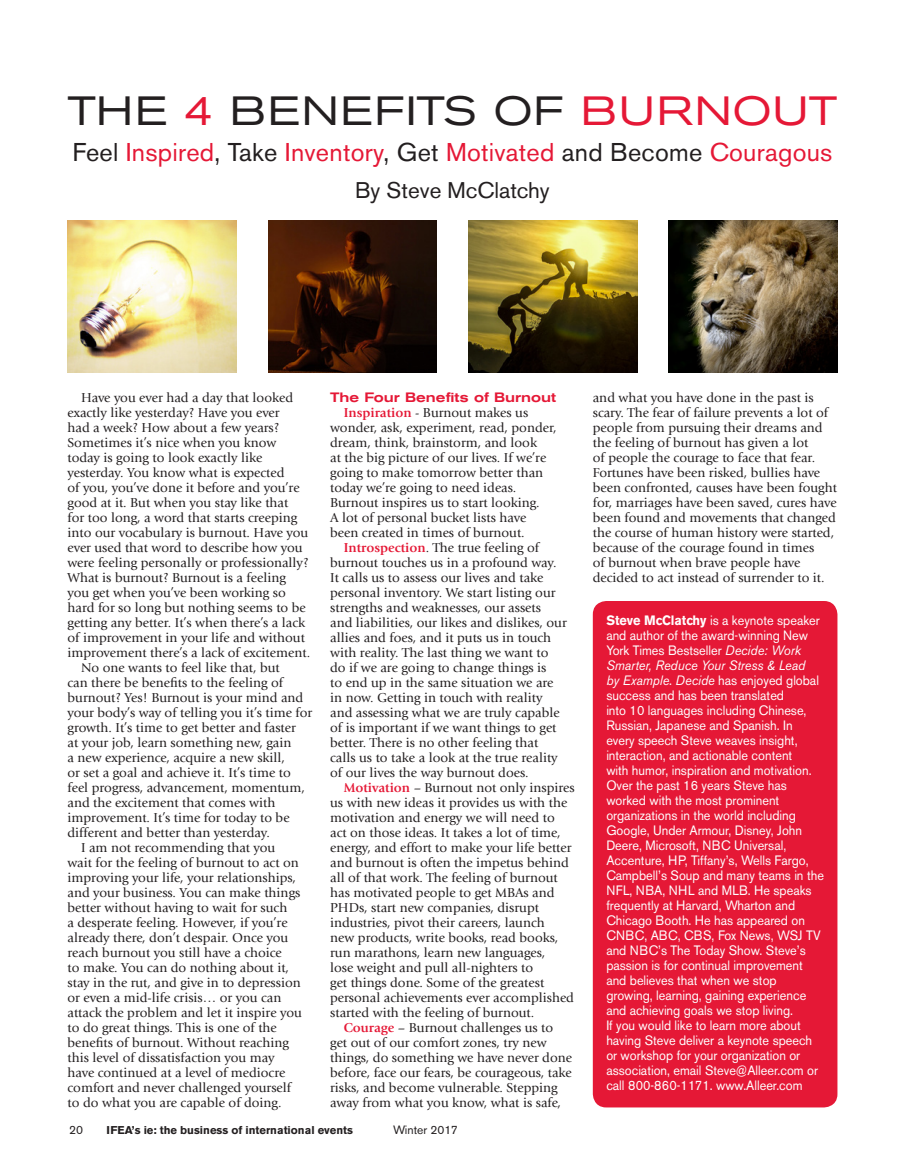
<style>
.page{position:relative;width:905px;height:1175px;background:#fff}
.page>*{position:absolute;margin:0;border:0;box-sizing:border-box;transform-origin:0 0}
.t1{font:expanded 40.5px "Akzidenz Grotesk BE";letter-spacing:.03em;color:#231f20}
.t2{font:25.5px "Akzidenz Grotesk BE";letter-spacing:.01em;color:#e51836}
.t3{font:22.5px "Akzidenz Grotesk BE";color:#231f20}
.Body_Text{font:13.5px/15px "Giovanni";color:#231f20}
.Body_Text-2{font:13.5px/15px "Akzidenz Grotesk BE";color:#fff;scale:.94 1}
.Head_6{font:500 expanded 13.5px "Akzidenz Grotesk BE";color:#e51836;scale:.96 1}
.t4{font:12px "Akzidenz Grotesk BE";color:#231f20}
.t5{font:700 11.25px "Akzidenz Grotesk BE";color:#231f20}
.s1{color:#e51836}
.s2{color:#231f20}
.s3{font-weight:700;color:#e51836}
.s4{font-weight:700}
.s5{font-style:italic}
</style>
<div class="page">
<div style="left:592px;top:601px;width:245px;height:506px;background:#e51836;border-radius:14px"></div>
<img style="left:68px;top:221px;width:168px;height:152px">
<img style="left:268px;top:221px;width:168px;height:152px">
<img style="left:468px;top:221px;width:169px;height:152px">
<img style="left:668px;top:221px;width:169px;height:152px">
<p class="t1" style="left:68px;top:87px;width:771px">THE <span class="s1">4</span> BENEFITS OF <span class="s1">BURNOUT</span></p>
<p class="t2" style="left:72px;top:137px;width:761px"><span class="s2">Feel</span> Inspired<span class="s2">, Take</span> Inventory<span class="s2">, Get</span> Motivated <span class="s2">and Become</span> Couragous</p>
<p class="t3" style="left:355px;top:177px;width:196px">By Steve McClatchy</p>
<p class="Body_Text" style="left:68px;top:390px;width:244px;text-indent:14px">Have you ever had a day that looked exactly like yesterday? Have you ever<br>had a week? How about a few years?<br>Sometimes it’s nice when you know today is going to look exactly like yesterday. You know what is expected<br>of you, you’ve done it before and you’re good at it. But when you stay like that<br>for too long, a word that starts creeping into our vocabulary is burnout. Have you ever used that word to describe how you were feeling personally or professionally?<br>What is burnout? Burnout is a feeling you get when you’ve been working so hard for so long but nothing seems to be getting any better. It’s when there’s a lack of improvement in your life and without improvement there’s a lack of excitement.</p>
<p class="Body_Text" style="left:68px;top:660px;width:246px;text-indent:14px">No one wants to feel like that, but<br>can there be benefits to the feeling of burnout? Yes! Burnout is your mind and your body’s way of telling you it’s time for growth. It’s time to get better and faster<br>at your job, learn something new, gain<br>a new experience, acquire a new skill,<br>or set a goal and achieve it. It’s time to feel progress, advancement, momentum, and the excitement that comes with improvement. It’s time for today to be different and better than yesterday.</p>
<p class="Body_Text" style="left:68px;top:840px;width:236px;text-indent:14px">I am not recommending that you wait for the feeling of burnout to act on improving your life, your relationships, and your business. You can make things better without having to wait for such<br>a desperate feeling. However, if you’re already there, don’t despair. Once you reach burnout you still have a choice<br>to make. You can do nothing about it, stay in the rut, and give in to depression or even a mid-life crisis… or you can attack the problem and let it inspire you to do great things. This is one of the benefits of burnout. Without reaching this level of dissatisfaction you may have continued at a level of mediocre comfort and never challenged yourself to do what you are capable of doing.</p>
<p class="Head_6" style="left:330px;top:389px;width:237px">The Four Benefits of Burnout</p>
<p class="Body_Text" style="left:330px;top:405px;width:228px;text-indent:14px"><span class="s3">Inspiration</span> - Burnout makes us wonder, ask, experiment, read, ponder, dream, think, brainstorm, and look<br>at the big picture of our lives. If we’re going to make tomorrow better than today we’re going to need ideas.<br>Burnout inspires us to start looking.<br>A lot of personal bucket lists have been created in times of burnout.</p>
<p class="Body_Text" style="left:330px;top:540px;width:238px;text-indent:14px"><span class="s3">Introspection</span>. The true feeling of burnout touches us in a profound way.<br>It calls us to assess our lives and take personal inventory. We start listing our strengths and weaknesses, our assets<br>and liabilities, our likes and dislikes, our allies and foes, and it puts us in touch with reality. The last thing we want to do if we are going to change things is<br>to end up in the same situation we are in now. Getting in touch with reality and assessing what we are truly capable of is important if we want things to get better. There is no other feeling that calls us to take a look at the true reality of our lives the way burnout does.</p>
<p class="Body_Text" style="left:330px;top:780px;width:246px;text-indent:14px"><span class="s3">Motivation</span> – Burnout not only inspires us with new ideas it provides us with the motivation and energy we will need to<br>act on those ideas. It takes a lot of time, energy, and effort to make your life better and burnout is often the impetus behind all of that work. The feeling of burnout has motivated people to get MBAs and PHDs, start new companies, disrupt industries, pivot their careers, launch<br>new products, write books, read books, run marathons, learn new languages,<br>lose weight and pull all-nighters to<br>get things done. Some of the greatest personal achievements ever accomplished started with the feeling of burnout.</p>
<p class="Body_Text" style="left:330px;top:1020px;width:243px;text-indent:14px"><span class="s3">Courage</span> – Burnout challenges us to get out of our comfort zones, try new things, do something we have never done before, face our fears, be courageous, take risks, and become vulnerable. Stepping away from what you know, what is safe,</p>
<p class="t4" style="left:69px;top:1123px;width:15px">20</p>
<p class="t5" style="left:107px;top:1124px;width:248px">IFEA’s ie: the business of international events</p>
<p class="t4" style="left:393px;top:1123px;width:66px">Winter 2017</p>
<p class="Body_Text" style="left:592px;top:390px;width:246px">and what you have done in the past is scary. The fear of failure prevents a lot of people from pursuing their dreams and the feeling of burnout has given a lot<br>of people the courage to face that fear.<br>Fortunes have been risked, bullies have been confronted, causes have been fought for, marriages have been saved, cures have been found and movements that changed the course of human history were started, because of the courage found in times<br>of burnout when brave people have decided to act instead of surrender to it.</p>
<p class="Body_Text-2" style="left:606px;top:612px;width:233px"><span class="s4">Steve McClatchy</span> is a keynote speaker and author of the award-winning New York Times Bestseller <span class="s5">Decide: Work Smarter, Reduce Your Stress &amp; Lead<br>by Example</span>. <span class="s5">Decide</span> has enjoyed global success and has been translated<br>into 10 languages including Chinese, Russian, Japanese and Spanish. In every speech Steve weaves insight, interaction, and actionable content<br>with humor, inspiration and motivation.<br>Over the past 16 years Steve has worked with the most prominent organizations in the world including Google, Under Armour, Disney, John Deere, Microsoft, NBC Universal, Accenture, HP, Tiffany’s, Wells Fargo, Campbell’s Soup and many teams in the NFL, NBA, NHL and MLB. He speaks frequently at Harvard, Wharton and Chicago Booth. He has appeared on CNBC, ABC, CBS, Fox News, WSJ TV and NBC’s The Today Show. Steve’s passion is for continual improvement and believes that when we stop growing, learning, gaining experience and achieving goals we stop living.<br>If you would like to learn more about having Steve deliver a keynote speech or workshop for your organization or association, email Steve@Alleer.com or call 800-860-1171. www.Alleer.com</p>
</div>
